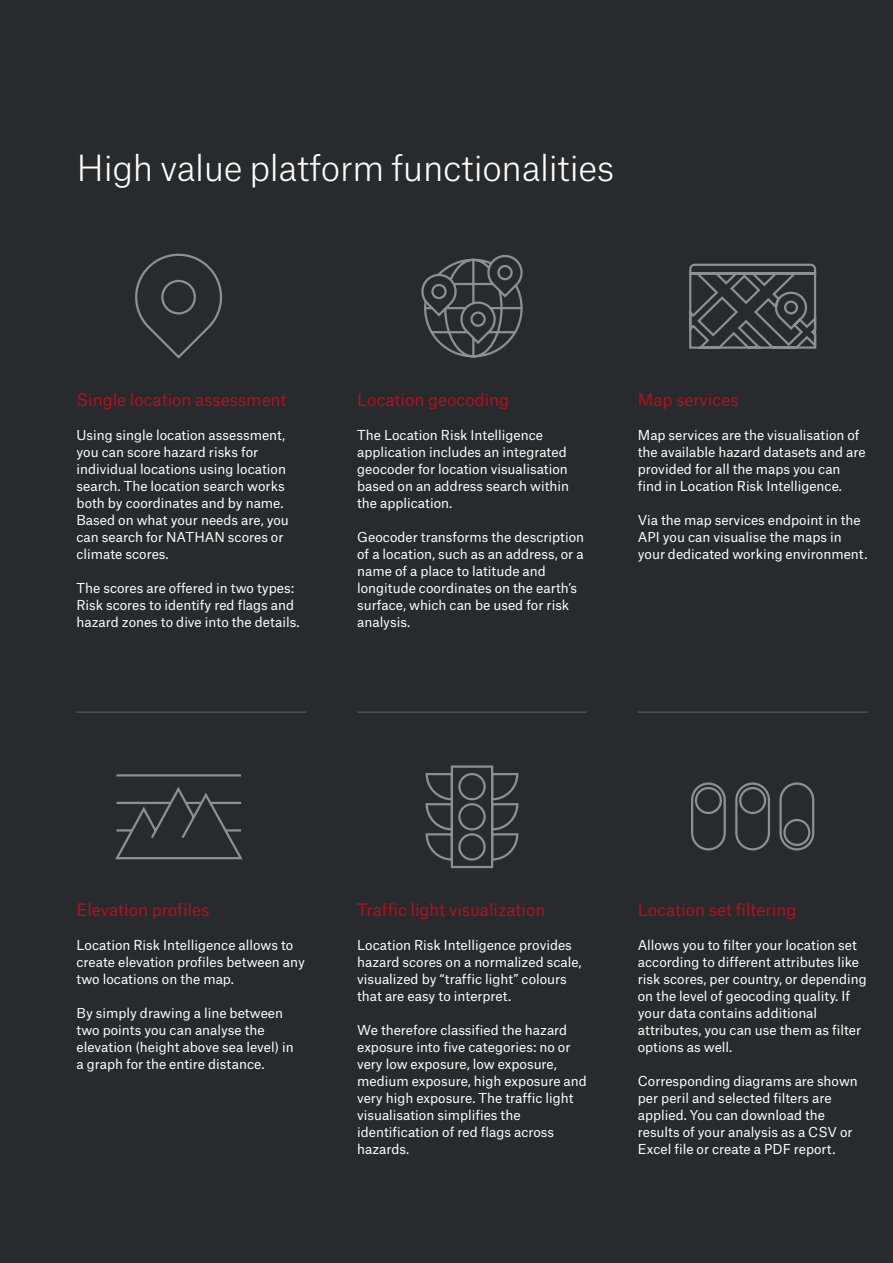
<style>
.page{position:relative;width:893px;height:1263px;background:#272b2e}
.page>*{position:absolute;margin:0;border:0;box-sizing:border-box;transform-origin:0 0}
.t1{font:300 34.5px "Munich Re";letter-spacing:-.01em;color:#fff}
.t2{font:16.5px "Munich Re";letter-spacing:-.005em;color:#b6101d}
.t3{font:13.2px/17px "Munich Re";color:#fff}
</style>
<div class="page">
<svg style="left:689px;top:263px;width:128px;height:86px"></svg>
<svg style="left:135px;top:253px;width:87px;height:106px"></svg>
<div style="left:161px;top:280px;width:35px;height:34px;border:2px solid #8c9094;border-radius:50%"></div>
<hr style="left:77px;top:712px;width:229px;height:1px;background:#5d6166">
<hr style="left:357px;top:712px;width:230px;height:1px;background:#5d6166">
<hr style="left:638px;top:712px;width:229px;height:1px;background:#5d6166">
<svg style="left:421px;top:255px;width:102px;height:103px"></svg>
<div style="left:691px;top:782px;width:35px;height:68px;border:2px solid #8c9094;border-radius:16px"></div>
<div style="left:695px;top:787px;width:27px;height:27px;border:2px solid #8c9094;border-radius:50%"></div>
<div style="left:735px;top:782px;width:35px;height:68px;border:2px solid #8c9094;border-radius:16px"></div>
<div style="left:739px;top:787px;width:27px;height:27px;border:2px solid #8c9094;border-radius:50%"></div>
<div style="left:779px;top:782px;width:35px;height:68px;border:2px solid #8c9094;border-radius:16px"></div>
<div style="left:783px;top:819px;width:27px;height:27px;border:2px solid #8c9094;border-radius:50%"></div>
<svg style="left:425px;top:765px;width:94px;height:104px"></svg>
<svg style="left:115px;top:787px;width:128px;height:73px"></svg>
<hr style="left:211px;top:802px;width:30px;height:2px;background:#8c8f94">
<hr style="left:116px;top:774px;width:125px;height:2px;background:#8c8f94">
<h1 class="t1" style="left:77px;top:141px;width:539px">High value platform functionalities</h1>
<p class="t2" style="left:77px;top:386px;width:211px">Single location assessment</p>
<p class="t3" style="left:77px;top:425px;width:214px">Using single location assessment, you can score hazard risks for individual locations using location search. The location search works both by coordinates and by name.<br>Based on what your needs are, you can search for NATHAN scores or climate scores.</p>
<p class="t3" style="left:77px;top:578px;width:225px">The scores are offered in two types:<br>Risk scores to identify red flags and hazard zones to dive into the details.</p>
<p class="t2" style="left:357px;top:386px;width:154px">Location geocoding</p>
<p class="t3" style="left:357px;top:425px;width:214px">The Location Risk Intelligence application includes an integrated geocoder for location visualisation based on an address search within the application.</p>
<p class="t3" style="left:357px;top:527px;width:229px">Geocoder transforms the description of a location, such as an address, or a name of a place to latitude and longitude coordinates on the earth’s surface, which can be used for risk analysis.</p>
<p class="t2" style="left:638px;top:386px;width:102px">Map services</p>
<p class="t3" style="left:638px;top:425px;width:229px">Map services are the visualisation of the available hazard datasets and are provided for all the maps you can find in Location Risk Intelligence.</p>
<p class="t3" style="left:638px;top:510px;width:231px">Via the map services endpoint in the<br>API you can visualise the maps in your dedicated working environment.</p>
<p class="t2" style="left:77px;top:896px;width:134px">Elevation profiles</p>
<p class="t3" style="left:77px;top:935px;width:230px">Location Risk Intelligence allows to create elevation profiles between any two locations on the map.</p>
<p class="t3" style="left:77px;top:1003px;width:219px">By simply drawing a line between two points you can analyse the elevation (height above sea level) in a graph for the entire distance.</p>
<p class="t2" style="left:357px;top:896px;width:190px">Traffic light visualization</p>
<p class="t3" style="left:357px;top:935px;width:226px">Location Risk Intelligence provides hazard scores on a normalized scale, visualized by “traffic light” colours that are easy to interpret.</p>
<p class="t3" style="left:357px;top:1020px;width:231px">We therefore classified the hazard exposure into five categories: no or very low exposure, low exposure, medium exposure, high exposure and very high exposure. The traffic light visualisation simplifies the identification of red flags across hazards.</p>
<p class="t2" style="left:638px;top:896px;width:160px">Location set filtering</p>
<p class="t3" style="left:638px;top:935px;width:230px">Allows you to filter your location set according to different attributes like risk scores, per country, or depending on the level of geocoding quality. If your data contains additional attributes, you can use them as filter options as well.</p>
<p class="t3" style="left:638px;top:1071px;width:222px">Corresponding diagrams are shown per peril and selected filters are applied. You can download the results of your analysis as a CSV or Excel file or create a PDF report.</p>
</div>
